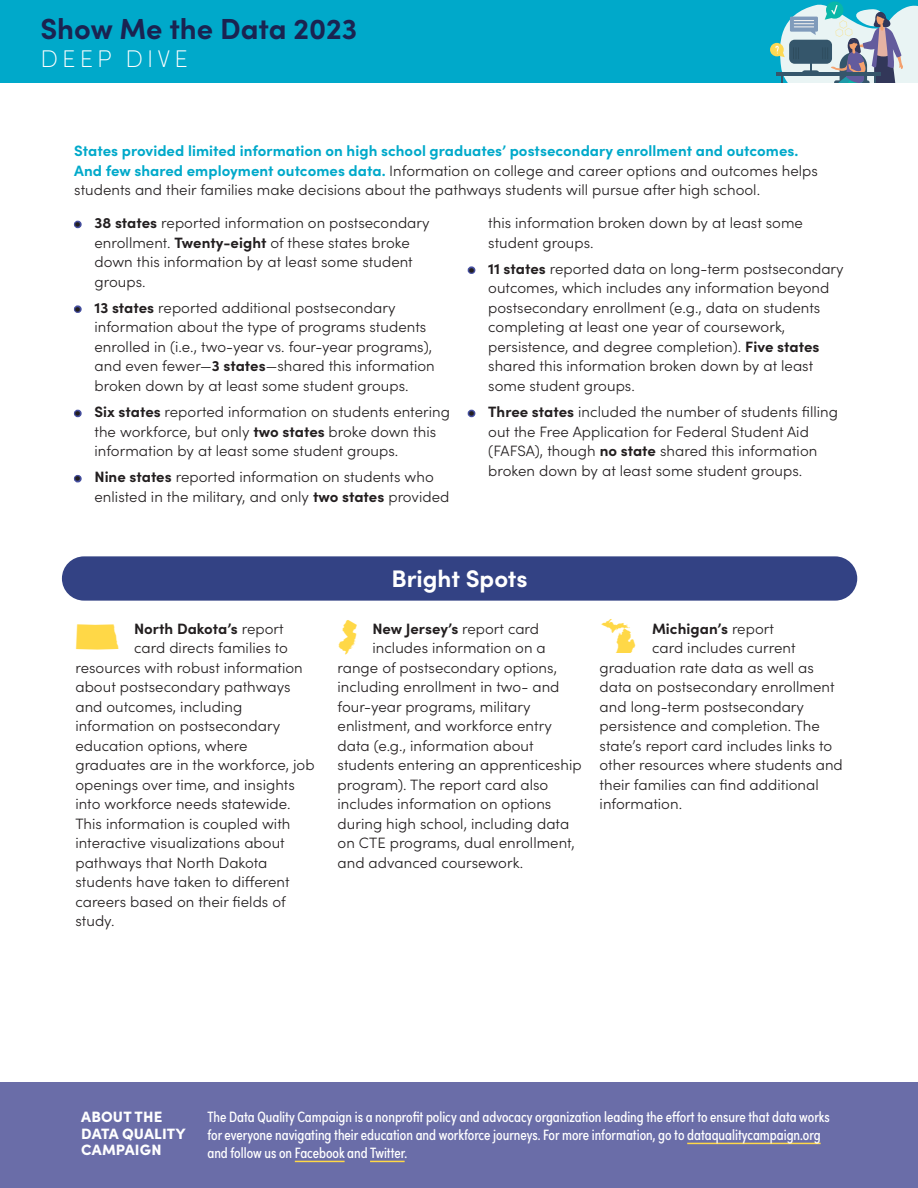
<style>
.page{position:relative;width:918px;height:1188px;background:#fff}
.page>*{position:absolute;margin:0;border:0;box-sizing:border-box;transform-origin:0 0}
.t1{font:42px "State Face";color:#ffd847}
.t2{font:700 29.1px "Sofia Pro";color:#1a2351}
.t3{font:200 24.15px "Sofia Pro";letter-spacing:.17em;color:#fff}
.Subhead_A{font:700 24px "Sofia Pro";letter-spacing:-.005em;color:#fff}
.Body{font:300 15px/19.5px "Sofia Pro";letter-spacing:.005em;color:#231f20}
.body{font:15px/18px "Sofia Pro Condensed";color:#fff}
.Body-2{font:700 15px "Sofia Pro";letter-spacing:.005em;color:#231f20}
.body-2{font:900 15px/16.5px "Sofia Pro";letter-spacing:.01em;color:#fff}
.s1{font-weight:700;color:#00a9ca}
.s2{font-weight:700;color:#4650a1}
.s3{font-weight:700}
.s4{font-weight:300}
</style>
<div class="page">
<div style="left:0;top:0;width:918px;height:83px;background:#00a9ca"></div>
<svg style="left:770px;top:1px;width:148px;height:82px"></svg>
<div style="left:0;top:1083px;width:918px;height:105px;background:#6a6da8"></div>
<hr style="left:687px;top:1143px;width:134px;height:1px;background:#ffd847">
<hr style="left:295px;top:1161px;width:50px;height:1px;background:#ffd847">
<hr style="left:370px;top:1161px;width:35px;height:1px;background:#ffd847">
<div style="left:62px;top:556px;width:795px;height:45px;background:#334284;border-radius:22px"></div>
<h2 class="t2" style="left:40px;top:6px;width:318px">Show Me the Data 2023</h2>
<h3 class="t3" style="left:41px;top:41px;width:149px">DEEP DIVE</h3>
<p class="Body" style="left:74px;top:140px;width:745px"><span class="s1">States provided limited information on high school graduates’ postsecondary enrollment and outcomes.<br>And few shared employment outcomes data.</span> Information on college and career options and outcomes helps students and their families make decisions about the pathways students will pursue after high school.</p>
<p class="Body" style="left:94px;top:212px;width:337px;text-indent:-20px"><span class="s2">•</span> <span class="s3">38 states</span> reported information on postsecondary enrollment. <span class="s3">Twenty-eight</span> of these states broke down this information by at least some student groups.</p>
<p class="Body" style="left:94px;top:297px;width:342px;text-indent:-20px"><span class="s2">•</span> <span class="s3">13 states</span> reported additional postsecondary information about the type of programs students enrolled in (i.e., two-year vs. four-year programs), and even fewer—<span class="s3">3 states</span>—shared this information broken down by at least some student groups.</p>
<p class="Body" style="left:94px;top:401px;width:357px;text-indent:-20px"><span class="s2">•</span> <span class="s3">Six states</span> reported information on students entering the workforce, but only <span class="s3">two states</span> broke down this information by at least some student groups.</p>
<p class="Body" style="left:94px;top:466px;width:357px;text-indent:-20px"><span class="s2">•</span> <span class="s3">Nine states</span> reported information on students who enlisted in the military, and only <span class="s3">two states</span> provided</p>
<p class="Body" style="left:488px;top:212px;width:316px">this information broken down by at least some student groups.</p>
<p class="Body" style="left:488px;top:258px;width:357px;text-indent:-20px"><span class="s2">•</span> <span class="s3">11 states</span> reported data on long-term postsecondary outcomes, which includes any information beyond postsecondary enrollment (e.g., data on students completing at least one year of coursework, persistence, and degree completion). <span class="s3">Five states </span>shared this information broken down by at least some student groups.</p>
<p class="Body" style="left:488px;top:401px;width:351px;text-indent:-20px"><span class="s2">•</span> <span class="s3">Three states</span> included the number of students filling out the Free Application for Federal Student Aid (FAFSA), though <span class="s3">no state</span> shared this information broken down by at least some student groups.</p>
<p class="Subhead_A" style="left:392px;top:560px;width:138px">Bright Spots</p>
<p class="t1" style="left:74px;top:619px;width:48px">b</p>
<p class="t1" style="left:337px;top:619px;width:24px">e</p>
<p class="t1" style="left:599px;top:619px;width:40px">V</p>
<p class="Body-2" style="left:134px;top:617px;width:151px">North Dakota’s <span class="s4">report</span></p>
<p class="Body" style="left:134px;top:637px;width:155px">card directs families to</p>
<p class="Body" style="left:75px;top:657px;width:229px">resources with robust information</p>
<p class="Body" style="left:75px;top:676px;width:217px">about postsecondary pathways</p>
<p class="Body" style="left:75px;top:696px;width:168px">and outcomes, including</p>
<p class="Body" style="left:75px;top:715px;width:206px">information on postsecondary</p>
<p class="Body" style="left:75px;top:735px;width:174px">education options, where</p>
<p class="Body" style="left:75px;top:754px;width:241px">graduates are in the workforce, job</p>
<p class="Body" style="left:75px;top:774px;width:221px">openings over time, and insights</p>
<p class="Body" style="left:75px;top:793px;width:217px">into workforce needs statewide.</p>
<p class="Body" style="left:75px;top:813px;width:217px">This information is coupled with</p>
<p class="Body" style="left:75px;top:832px;width:211px">interactive visualizations about</p>
<p class="Body" style="left:75px;top:852px;width:194px">pathways that North Dakota</p>
<p class="Body" style="left:75px;top:871px;width:216px">students have taken to different</p>
<p class="Body" style="left:75px;top:891px;width:212px">careers based on their fields of</p>
<p class="Body" style="left:75px;top:910px;width:41px">study.</p>
<p class="Body-2" style="left:372px;top:617px;width:168px">New Jersey’s <span class="s4">report card</span></p>
<p class="Body" style="left:372px;top:637px;width:175px">includes information on a</p>
<p class="Body" style="left:338px;top:657px;width:221px">range of postsecondary options,</p>
<p class="Body" style="left:338px;top:676px;width:223px">including enrollment in two- and</p>
<p class="Body" style="left:338px;top:696px;width:194px">four-year programs, military</p>
<p class="Body" style="left:338px;top:715px;width:216px">enlistment, and workforce entry</p>
<p class="Body" style="left:338px;top:735px;width:198px">data (e.g., information about</p>
<p class="Body" style="left:338px;top:754px;width:246px">students entering an apprenticeship</p>
<p class="Body" style="left:338px;top:774px;width:212px">program). The report card also</p>
<p class="Body" style="left:338px;top:793px;width:215px">includes information on options</p>
<p class="Body" style="left:338px;top:813px;width:233px">during high school, including data</p>
<p class="Body" style="left:338px;top:832px;width:239px">on CTE programs, dual enrollment,</p>
<p class="Body" style="left:338px;top:852px;width:187px">and advanced coursework.</p>
<p class="Body-2" style="left:652px;top:617px;width:123px">Michigan’s <span class="s4">report</span></p>
<p class="Body" style="left:652px;top:637px;width:145px">card includes current</p>
<p class="Body" style="left:600px;top:657px;width:216px">graduation rate data as well as</p>
<p class="Body" style="left:600px;top:676px;width:236px">data on postsecondary enrollment</p>
<p class="Body" style="left:600px;top:696px;width:206px">and long-term postsecondary</p>
<p class="Body" style="left:600px;top:715px;width:222px">persistence and completion. The</p>
<p class="Body" style="left:600px;top:735px;width:234px">state’s report card includes links to</p>
<p class="Body" style="left:600px;top:754px;width:245px">other resources where students and</p>
<p class="Body" style="left:600px;top:774px;width:221px">their families can find additional</p>
<p class="Body" style="left:600px;top:793px;width:84px">information.</p>
<p class="body-2" style="left:81px;top:1108px;width:106px">ABOUT THE<br>DATA QUALITY<br>CAMPAIGN</p>
<p class="body" style="left:207px;top:1107px;width:624px">The Data Quality Campaign is a nonprofit policy and advocacy organization leading the effort to ensure that data works for everyone navigating their education and workforce journeys. For more information, go to dataqualitycampaign.org and follow us on Facebook and Twitter.</p>
</div>
